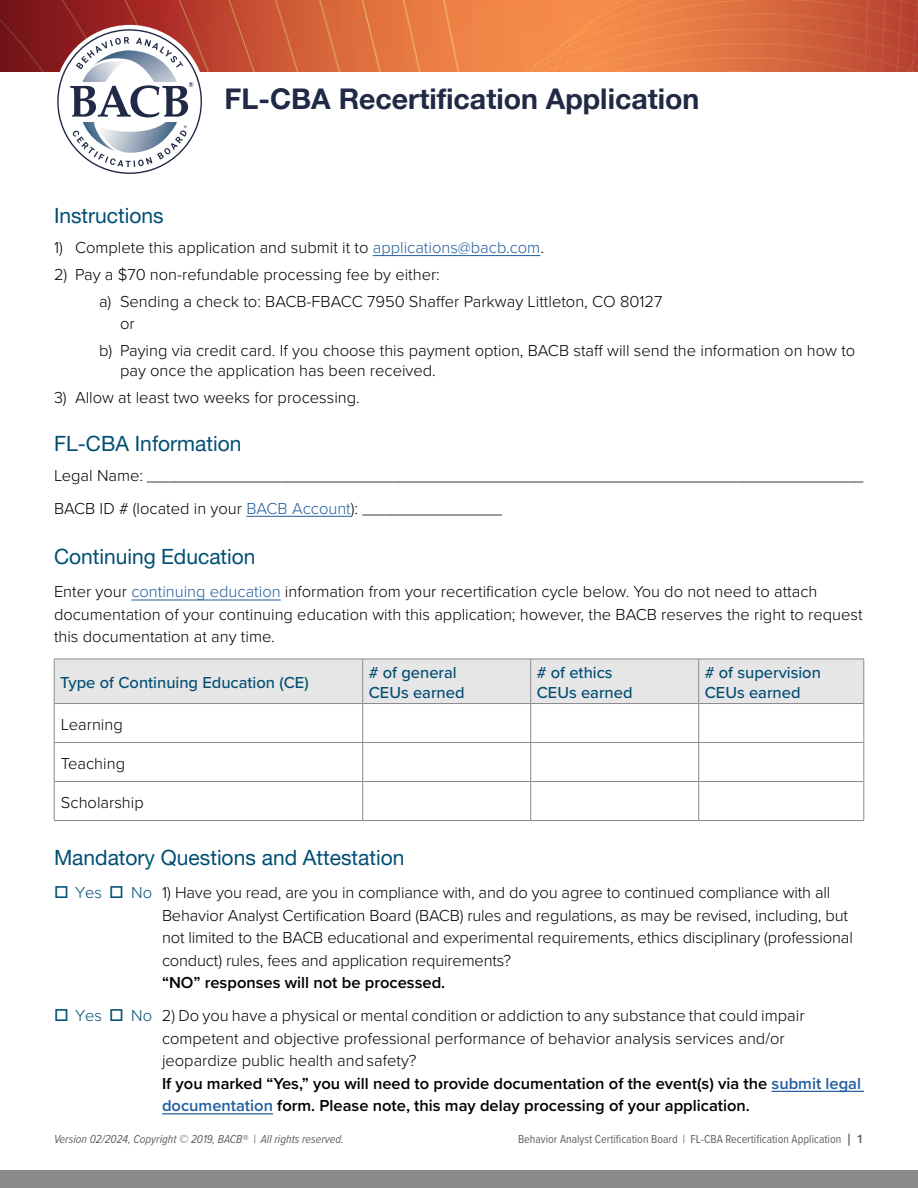
<style>
.page{position:relative;width:918px;height:1188px;background:#fff}
.page>*{position:absolute;margin:0;border:0;box-sizing:border-box;transform-origin:0 0}
.t1{font:700 28.5px "Helvetica Neue LT Pro";color:#202945}
.Section_Header{font:21px "Helvetica Neue LT Pro";color:#004e74}
.Agree_Statements{font:300 16.5px/22.5px "Proxima Nova";color:#000}
.Body_Text{font:300 16.5px/22.5px "Proxima Nova";color:#000}
.Body_Text-2{font:500 16.5px/19.5px "Proxima Nova";color:#004e74}
.Agree_Statements-2{font:300 16.5px "Proxima Nova";color:#004e74}
.t2{font:12px "Proxima Nova Cond";color:#636366}
.t3{font:italic 12px "Proxima Nova Cond";color:#636366}
.s1{color:#215e9e}
.s2{color:#004e74}
.s3{font-weight:600}
.s4{font-weight:600;color:#000101}
.s5{font-weight:600;color:#215e9e}
.s6{font-family:"Helvetica Neue LT Pro";font-weight:500}
</style>
<div class="page">
<img style="left:0;top:0;width:918px;height:72px">
<div style="left:0;top:1171px;width:918px;height:17px;background:#8a8a8d"></div>
<svg style="left:57px;top:29px;width:145px;height:145px"></svg>
<hr style="left:373px;top:255px;width:167px;height:1px;background:#215e9e">
<hr style="left:246px;top:516px;width:105px;height:1px;background:#215e9e">
<hr style="left:131px;top:600px;width:150px;height:1px;background:#215e9e">
<hr style="left:772px;top:1091px;width:92px;height:1px;background:#215e9e">
<hr style="left:162px;top:1113px;width:111px;height:1px;background:#215e9e">
<div style="left:55px;top:660px;width:809px;height:43px;background:#e7e6e6"></div>
<hr style="left:54px;top:659px;width:309px;height:1px;background:#8a8a8d">
<hr style="left:54px;top:659px;width:1px;height:45px;background:#8a8a8d">
<hr style="left:363px;top:659px;width:168px;height:1px;background:#8a8a8d">
<hr style="left:531px;top:659px;width:168px;height:1px;background:#8a8a8d">
<hr style="left:699px;top:659px;width:165px;height:1px;background:#8a8a8d">
<hr style="left:864px;top:659px;width:1px;height:45px;background:#8a8a8d">
<hr style="left:54px;top:704px;width:1px;height:39px;background:#8a8a8d">
<hr style="left:864px;top:704px;width:1px;height:39px;background:#8a8a8d">
<hr style="left:54px;top:743px;width:1px;height:39px;background:#8a8a8d">
<hr style="left:864px;top:743px;width:1px;height:39px;background:#8a8a8d">
<hr style="left:54px;top:782px;width:1px;height:38px;background:#8a8a8d">
<hr style="left:864px;top:782px;width:1px;height:38px;background:#8a8a8d">
<hr style="left:362px;top:659px;width:1px;height:44px;background:#8a8a8d">
<hr style="left:530px;top:659px;width:1px;height:44px;background:#8a8a8d">
<hr style="left:698px;top:659px;width:1px;height:44px;background:#8a8a8d">
<hr style="left:54px;top:703px;width:309px;height:1px;background:#8a8a8d">
<hr style="left:363px;top:703px;width:168px;height:1px;background:#8a8a8d">
<hr style="left:362px;top:704px;width:1px;height:38px;background:#8a8a8d">
<hr style="left:531px;top:703px;width:168px;height:1px;background:#8a8a8d">
<hr style="left:530px;top:704px;width:1px;height:38px;background:#8a8a8d">
<hr style="left:699px;top:703px;width:165px;height:1px;background:#8a8a8d">
<hr style="left:698px;top:704px;width:1px;height:38px;background:#8a8a8d">
<hr style="left:54px;top:742px;width:309px;height:1px;background:#8a8a8d">
<hr style="left:363px;top:742px;width:168px;height:1px;background:#8a8a8d">
<hr style="left:362px;top:743px;width:1px;height:38px;background:#8a8a8d">
<hr style="left:531px;top:742px;width:168px;height:1px;background:#8a8a8d">
<hr style="left:530px;top:743px;width:1px;height:38px;background:#8a8a8d">
<hr style="left:699px;top:742px;width:165px;height:1px;background:#8a8a8d">
<hr style="left:698px;top:743px;width:1px;height:38px;background:#8a8a8d">
<hr style="left:54px;top:781px;width:309px;height:1px;background:#8a8a8d">
<hr style="left:363px;top:781px;width:168px;height:1px;background:#8a8a8d">
<hr style="left:362px;top:782px;width:1px;height:38px;background:#8a8a8d">
<hr style="left:531px;top:781px;width:168px;height:1px;background:#8a8a8d">
<hr style="left:530px;top:782px;width:1px;height:38px;background:#8a8a8d">
<hr style="left:699px;top:781px;width:165px;height:1px;background:#8a8a8d">
<hr style="left:698px;top:782px;width:1px;height:38px;background:#8a8a8d">
<hr style="left:54px;top:820px;width:309px;height:1px;background:#8a8a8d">
<hr style="left:363px;top:820px;width:168px;height:1px;background:#8a8a8d">
<hr style="left:531px;top:820px;width:168px;height:1px;background:#8a8a8d">
<hr style="left:699px;top:820px;width:165px;height:1px;background:#8a8a8d">
<p class="t1" style="left:225px;top:81px;width:476px">FL-CBA Recertification Application</p>
<h1 class="Section_Header" style="left:54px;top:202px;width:111px">Instructions</h1>
<p class="Agree_Statements" style="left:54px;top:235px;width:491px">1) Complete this application and submit it to <span class="s1">applications@bacb.com</span>.</p>
<p class="Agree_Statements" style="left:54px;top:262px;width:387px">2) Pay a $70 non-refundable processing fee by either:</p>
<p class="Agree_Statements" style="left:120px;top:289px;width:544px;text-indent:-21px">a) Sending a check to: BACB-FBACC 7950 Shaffer Parkway Littleton, CO 80127 or</p>
<p class="Agree_Statements" style="left:120px;top:340px;width:737px;line-height:19.5px;text-indent:-21px">b) Paying via credit card. If you choose this payment option, BACB staff will send the information on how to pay once the application has been received.</p>
<p class="Agree_Statements" style="left:54px;top:385px;width:307px">3) Allow at least two weeks for processing.</p>
<h1 class="Section_Header" style="left:54px;top:430px;width:189px">FL-CBA Information</h1>
<p class="Body_Text" style="left:54px;top:463px;width:811px">Legal Name: _____________________________________________________________________________</p>
<p class="Body_Text" style="left:54px;top:496px;width:450px">BACB ID # (located in your <span class="s1">BACB Account</span>): _______________</p>
<h1 class="Section_Header" style="left:54px;top:544px;width:203px">Continuing Education</h1>
<p class="Body_Text" style="left:54px;top:580px;width:810px">Enter your <span class="s1">continuing education</span> information from your recertification cycle below. You do not need to attach documentation of your continuing education with this application; however, the BACB reserves the right to request this documentation at any time.</p>
<p class="Body_Text-2" style="left:60px;top:672px;width:250px">Type of Continuing Education (CE)</p>
<p class="Body_Text-2" style="left:369px;top:662px;width:97px"># of general<br>CEUs earned</p>
<p class="Body_Text-2" style="left:537px;top:662px;width:97px"># of ethics<br>CEUs earned</p>
<p class="Body_Text-2" style="left:705px;top:662px;width:118px"># of supervision<br>CEUs earned</p>
<p class="Body_Text" style="left:61px;top:712px;width:63px">Learning</p>
<p class="Body_Text" style="left:61px;top:751px;width:66px">Teaching</p>
<p class="Body_Text" style="left:61px;top:790px;width:84px">Scholarship</p>
<h1 class="Section_Header" style="left:54px;top:845px;width:352px">Mandatory Questions and Attestation</h1>
<p class="Agree_Statements-2" style="left:54px;top:881px;width:71px">□ Yes □</p>
<p class="Agree_Statements" style="left:162px;top:881px;width:692px;text-indent:-31px"><span class="s2">No</span> 1) Have you read, are you in compliance with, and do you agree to continued compliance with all Behavior Analyst Certification Board (BACB) rules and regulations, as may be revised, including, but not limited to the BACB educational and experimental requirements, ethics disciplinary (professional conduct) rules, fees and application requirements?<br><span class="s3">“NO” responses will not be processed.</span></p>
<p class="Agree_Statements-2" style="left:54px;top:1004px;width:71px">□ Yes □</p>
<p class="Agree_Statements" style="left:162px;top:1004px;width:701px;text-indent:-31px"><span class="s2">No</span> 2) Do you have a physical or mental condition or addiction to any substance that could impair competent and objective professional performance of behavior analysis services and/or jeopardize public health and safety?<br><span class="s4">If you marked “Yes,” you will need to provide documentation of the event(s) via the</span> <span class="s5">submit legal documentation</span> <span class="s4">form. Please note, this may delay processing of your application.</span></p>
<p class="t3" style="left:54px;top:1131px;width:291px">Version 02/2024, Copyright © 2019, BACB® | All rights reserved.</p>
<p class="t2" style="left:518px;top:1131px;width:347px">Behavior Analyst Certification Board | FL-CBA Recertification Application <span class="s6">| 1</span></p>
</div>
